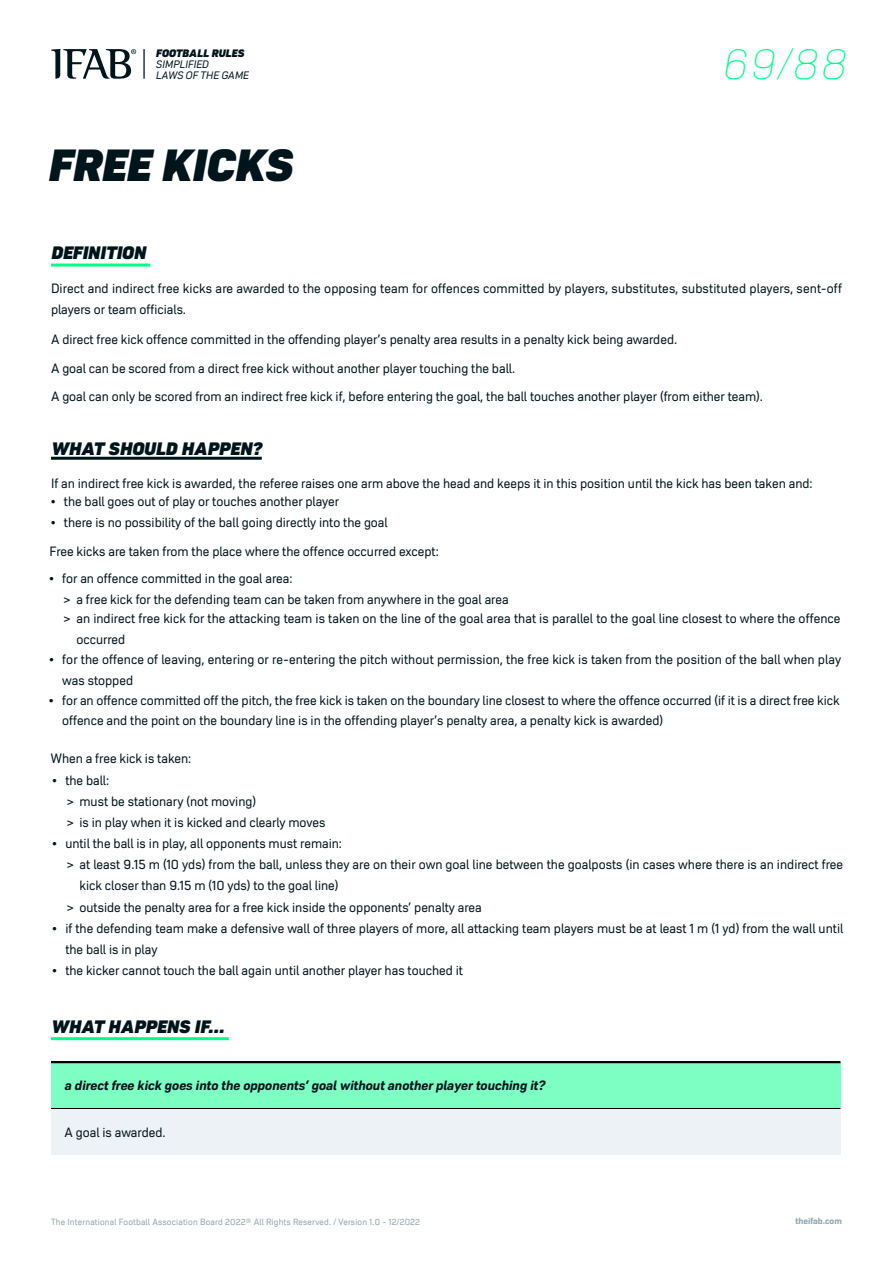
<style>
.page{position:relative;width:893px;height:1263px;background:#fff}
.page>*{position:absolute;margin:0;border:0;box-sizing:border-box;transform-origin:0 0}
.t1{font:italic 900 45px "Roag";color:#00141c}
.t2{font:italic 200 43.35px "Roag";color:#00ff89}
.t3{font:italic 900 18px "Roag";color:#00141c}
.t4{font:13.5px/21px "Roag";color:#00141c}
.t5{font:italic 700 13.5px "Roag";color:#00141c}
.t6{font:italic 10.8px/10.8px "Roag";color:#00141c}
.t7{font:italic 900 10.8px "Roag";color:#00141c}
.t8{font:9px "Roag";letter-spacing:.02em;color:#90a4b0}
.t9{font:700 9px "Roag";color:#90a4b0}
</style>
<div class="page">
<hr style="left:51px;top:264px;width:99px;height:3px;background:#00ff89">
<hr style="left:51px;top:1037px;width:178px;height:3px;background:#00ff89">
<hr style="left:51px;top:457px;width:211px;height:3px;background:#00141c">
<div style="left:51px;top:1062px;width:789px;height:46px;background:#7dffc3"></div>
<div style="left:51px;top:1108px;width:789px;height:47px;background:#edf2f6"></div>
<hr style="left:51px;top:1061px;width:789px;height:2px;background:#000">
<hr style="left:51px;top:1108px;width:789px;height:1px;background:#000">
<svg style="left:51px;top:49px;width:85px;height:30px"></svg>
<hr style="left:143px;top:49px;width:2px;height:30px;background:#00141c">
<p class="t7" style="left:156px;top:45px;width:90px">FOOTBALL RULES</p>
<p class="t6" style="left:156px;top:58px;width:94px">SIMPLIFIED<br>LAWS OF THE GAME</p>
<h1 class="t1" style="left:48px;top:129px;width:246px">FREE KICKS</h1>
<h2 class="t2" style="left:721px;top:33px;width:126px">69/88</h2>
<h3 class="t3" style="left:51px;top:239px;width:97px">DEFINITION</h3>
<p class="t4" style="left:51px;top:276px;width:792px">Direct and indirect free kicks are awarded to the opposing team for offences committed by players, substitutes, substituted players, sent-off players or team officials.</p>
<p class="t4" style="left:51px;top:323px;width:713px;line-height:29px">A direct free kick offence committed in the offending player’s penalty area results in a penalty kick being awarded.<br>A goal can be scored from a direct free kick without another player touching the ball.<br>A goal can only be scored from an indirect free kick if, before entering the goal, the ball touches another player (from either team).</p>
<h3 class="t3" style="left:51px;top:434px;width:212px">WHAT SHOULD HAPPEN?</h3>
<p class="t4" style="left:51px;top:471px;width:763px">If an indirect free kick is awarded, the referee raises one arm above the head and keeps it in this position until the kick has been taken and:</p>
<p class="t4" style="left:50px;top:490px;width:290px">• the ball goes out of play or touches another player</p>
<p class="t4" style="left:50px;top:506px;width:391px;line-height:29.2px">• there is no possibility of the ball going directly into the goal<br>Free kicks are taken from the place where the offence occurred except:</p>
<p class="t4" style="left:49px;top:566px;width:245px">• for an offence committed in the goal area:</p>
<p class="t4" style="left:64px;top:587px;width:447px">&gt; a free kick for the defending team can be taken from anywhere in the goal area</p>
<p class="t4" style="left:64px;top:607px;width:778px">&gt; an indirect free kick for the attacking team is taken on the line of the goal area that is parallel to the goal line closest to where the offence</p>
<p class="t4" style="left:76px;top:628px;width:50px">occurred</p>
<p class="t4" style="left:62px;top:648px;width:780px;text-indent:-13px">• for the offence of leaving, entering or re-entering the pitch without permission, the free kick is taken from the position of the ball when play was stopped</p>
<p class="t4" style="left:62px;top:689px;width:779px;line-height:19.8px;text-indent:-14px">• for an offence committed off the pitch, the free kick is taken on the boundary line closest to where the offence occurred (if it is a direct free kick offence and the point on the boundary line is in the offending player’s penalty area, a penalty kick is awarded)</p>
<p class="t4" style="left:51px;top:746px;width:142px">When a free kick is taken:</p>
<p class="t4" style="left:67px;top:769px;width:260px;text-indent:-15px">• the ball:<br>&gt; must be stationary (not moving)<br>&gt; is in play when it is kicked and clearly moves</p>
<p class="t4" style="left:52px;top:832px;width:292px">• until the ball is in play, all opponents must remain:</p>
<p class="t4" style="left:67px;top:853px;width:778px">&gt; at least 9.15 m (10 yds) from the ball, unless they are on their own goal line between the goalposts (in cases where there is an indirect free</p>
<p class="t4" style="left:79px;top:874px;width:260px">kick closer than 9.15 m (10 yds) to the goal line)</p>
<p class="t4" style="left:67px;top:895px;width:417px">&gt; outside the penalty area for a free kick inside the opponents’ penalty area</p>
<p class="t4" style="left:65px;top:916px;width:779px;text-indent:-13px">• if the defending team make a defensive wall of three players of more, all attacking team players must be at least 1 m (1 yd) from the wall until the ball is in play</p>
<p class="t4" style="left:52px;top:958px;width:413px">• the kicker cannot touch the ball again until another player has touched it</p>
<h3 class="t3" style="left:51px;top:1012px;width:175px">WHAT HAPPENS IF…</h3>
<p class="t5" style="left:65px;top:1075px;width:482px">a direct free kick goes into the opponents’ goal without another player touching it?</p>
<p class="t4" style="left:65px;top:1120px;width:103px">A goal is awarded.</p>
<p class="t8" style="left:51px;top:1215px;width:371px">The International Football Association Board 2022® All Rights Reserved. / Version 1.0 - 12/2022</p>
<p class="t9" style="left:795px;top:1213px;width:48px">theifab.com</p>
</div>
